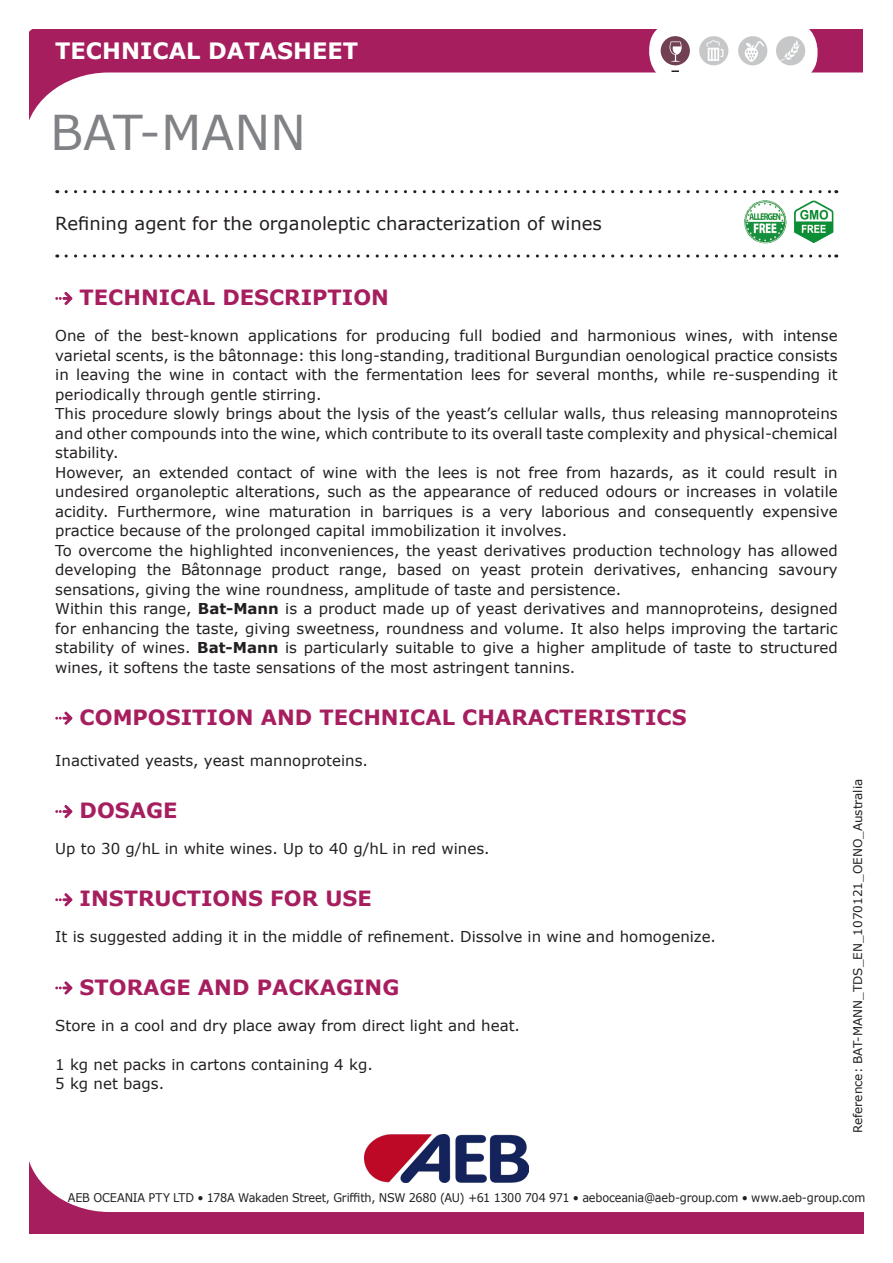
<style>
.page{position:relative;width:893px;height:1263px;background:#fff}
.page>*{position:absolute;margin:0;border:0;box-sizing:border-box;transform-origin:0 0}
.t1{font:48px "Verdana";color:#808285}
.t2{font:700 22.5px "Verdana";color:#fff}
.t3{font:700 21px "Verdana";color:#a71e5f}
.t4{font:18px "Verdana";color:#231f20}
.t5{font:15px/19.5px "Verdana";color:#231f20;text-align:justify}
.t6{font:12px "Verdana";letter-spacing:-.01em;color:#231f20;scale:.94 1}
.t7{font:12px "Verdana";letter-spacing:-.01em;color:#231f20}
.s1{font-weight:700}
</style>
<div class="page">
<svg style="left:30px;top:1164px;width:834px;height:69px"></svg>
<svg style="left:66px;top:190px;width:771px;height:3px"></svg>
<svg style="left:66px;top:254px;width:771px;height:4px"></svg>
<svg style="left:29px;top:30px;width:834px;height:91px"></svg>
<svg style="left:649px;top:21px;width:167px;height:61px"></svg>
<div style="left:650px;top:22px;width:167px;height:60px;background:#fff;border-radius:28px"></div>
<svg style="left:671px;top:70px;width:8px;height:2px"></svg>
<div style="left:776px;top:36px;width:29px;height:29px;background:#c6c7c8;border-radius:50%"></div>
<svg style="left:780px;top:40px;width:20px;height:21px"></svg>
<div style="left:738px;top:36px;width:29px;height:29px;background:#c6c7c8;border-radius:50%"></div>
<div style="left:661px;top:36px;width:29px;height:29px;background:#724053;border-radius:50%"></div>
<div style="left:699px;top:36px;width:29px;height:29px;background:#c6c7c8;border-radius:50%"></div>
<svg style="left:706px;top:40px;width:17px;height:21px"></svg>
<svg style="left:670px;top:41px;width:12px;height:21px"></svg>
<svg style="left:745px;top:41px;width:19px;height:21px"></svg>
<img style="left:364px;top:1134px;width:165px;height:48px">
<svg style="left:55px;top:292px;width:17px;height:13px"></svg>
<svg style="left:55px;top:712px;width:17px;height:13px"></svg>
<svg style="left:55px;top:805px;width:17px;height:13px"></svg>
<svg style="left:55px;top:893px;width:17px;height:13px"></svg>
<svg style="left:55px;top:981px;width:17px;height:13px"></svg>
<img style="left:744px;top:201px;width:90px;height:43px">
<h2 class="t2" style="left:55px;top:35px;width:304px">TECHNICAL DATASHEET</h2>
<p class="t1" style="left:50px;top:100px;width:257px">BAT-MANN</p>
<p class="t4" style="left:55px;top:211px;width:548px">Refining agent for the organoleptic characterization of wines</p>
<p class="t3" style="left:80px;top:282px;width:311px">TECHNICAL DESCRIPTION</p>
<p class="t5" style="left:55px;top:326px;width:784px">One of the best-known applications for producing full bodied and harmonious wines, with intense varietal scents, is the bâtonnage: this long-standing, traditional Burgundian oenological practice consists in leaving the wine in contact with the fermentation lees for several months, while re-suspending it periodically through gentle stirring.</p>
<p class="t5" style="left:55px;top:404px;width:784px">This procedure slowly brings about the lysis of the yeast’s cellular walls, thus releasing mannoproteins and other compounds into the wine, which contribute to its overall taste complexity and physical-chemical stability.</p>
<p class="t5" style="left:55px;top:462px;width:784px">However, an extended contact of wine with the lees is not free from hazards, as it could result in undesired organoleptic alterations, such as the appearance of reduced odours or increases in volatile acidity. Furthermore, wine maturation in barriques is a very laborious and consequently expensive practice because of the prolonged capital immobilization it involves.</p>
<p class="t5" style="left:55px;top:540px;width:784px">To overcome the highlighted inconveniences, the yeast derivatives production technology has allowed developing the Bâtonnage product range, based on yeast protein derivatives, enhancing savoury sensations, giving the wine roundness, amplitude of taste and persistence.</p>
<p class="t5" style="left:55px;top:599px;width:784px">Within this range, <span class="s1">Bat-Mann</span> is a product made up of yeast derivatives and mannoproteins, designed for enhancing the taste, giving sweetness, roundness and volume. It also helps improving the tartaric stability of wines. <span class="s1">Bat-Mann</span> is particularly suitable to give a higher amplitude of taste to structured wines, it softens the taste sensations of the most astringent tannins.</p>
<p class="t3" style="left:80px;top:702px;width:608px">COMPOSITION AND TECHNICAL CHARACTERISTICS</p>
<p class="t5" style="left:55px;top:750px;width:314px">Inactivated yeasts, yeast mannoproteins.</p>
<p class="t3" style="left:80px;top:795px;width:99px">DOSAGE</p>
<p class="t5" style="left:55px;top:839px;width:436px">Up to 30 g/hL in white wines. Up to 40 g/hL in red wines.</p>
<p class="t3" style="left:80px;top:884px;width:294px">INSTRUCTIONS FOR USE</p>
<p class="t5" style="left:55px;top:927px;width:662px">It is suggested adding it in the middle of refinement. Dissolve in wine and homogenize.</p>
<p class="t3" style="left:80px;top:972px;width:321px">STORAGE AND PACKAGING</p>
<p class="t5" style="left:55px;top:1015px;width:466px">Store in a cool and dry place away from direct light and heat.</p>
<p class="t5" style="left:55px;top:1054px;width:319px">1 kg net packs in cartons containing 4 kg.</p>
<p class="t5" style="left:55px;top:1074px;width:110px">5 kg net bags.</p>
<p class="t7" style="left:850px;top:1133px;width:356px;rotate:-90deg">Reference: BAT-MANN_TDS_EN_1070121_OENO_Australia</p>
<p class="t6" style="left:68px;top:1189px;width:850px">AEB OCEANIA PTY LTD • 178A Wakaden Street, Griffith, NSW 2680 (AU) +61 1300 704 971 • aeboceania@aeb-group.com • www.aeb-group.com</p>
</div>
